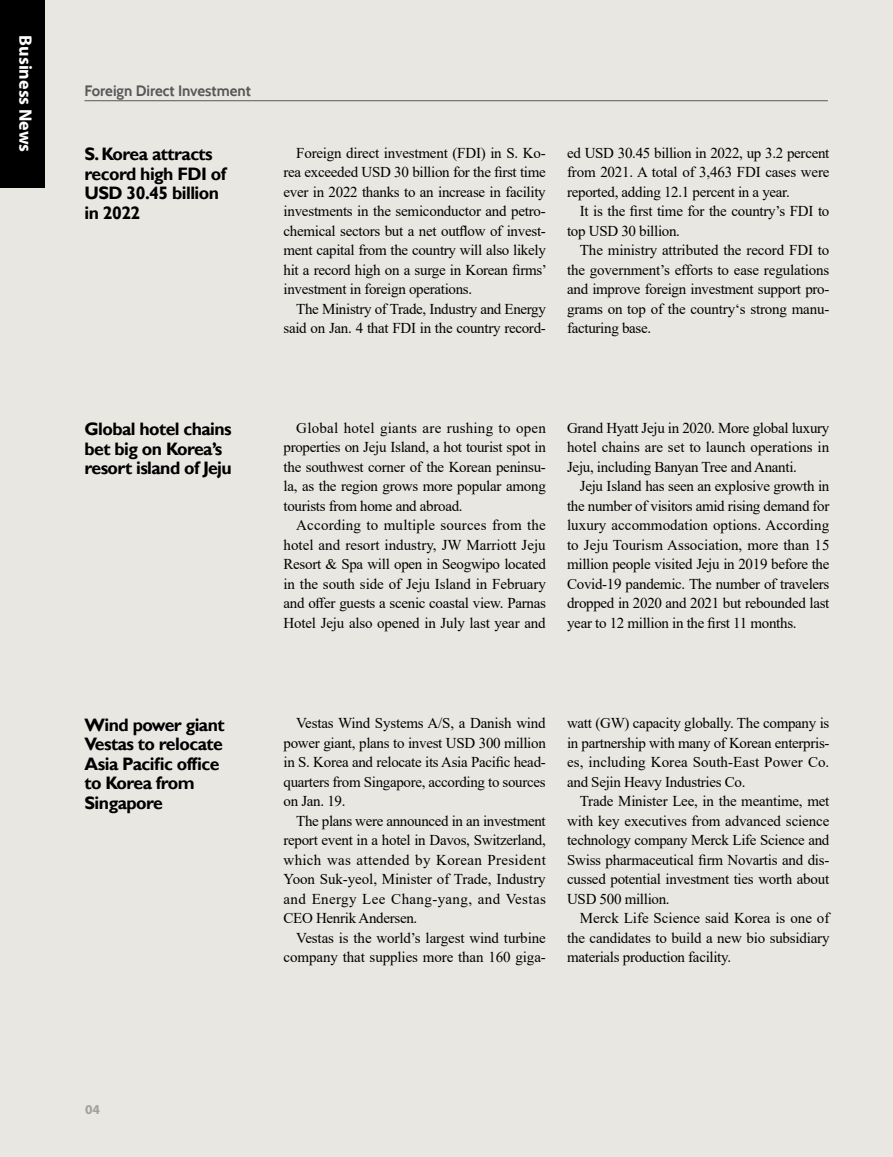
<style>
.page{position:relative;width:893px;height:1157px;background:#e9e7e2}
.page>*{position:absolute;margin:0;border:0;box-sizing:border-box;transform-origin:0 0}
.t1{font:700 18px/19.5px "Gill Sans";letter-spacing:-.03em;color:#000}
.t2{font:700 18px "Myriad Pro";color:#fff}
.t3{font:15px/19.5px "Times New Roman";letter-spacing:-.02em;color:#000;text-align:justify}
.t4{font:700 15px "Cabin";color:#595757}
.t5{font:700 13.5px "Myriad Pro";color:#9fa0a0}
</style>
<div class="page">
<div style="left:0;top:0;width:44px;height:187px;background:#000"></div>
<hr style="left:85px;top:100px;width:743px;height:1px;background:#595757">
<p class="t2" style="left:37px;top:35px;width:118px;rotate:90deg">Business News</p>
<p class="t4" style="left:85px;top:82px;width:168px">Foreign Direct Investment</p>
<p class="t1" style="left:85px;top:145px;width:143px">S. Korea attracts record high FDI of<br>USD 30.45 billion in 2022</p>
<p class="t3" style="left:284px;top:142px;width:265px;text-indent:13px">Foreign direct investment (FDI) in S. Ko&shy;rea exceeded USD 30 billion for the first time ever in 2022 thanks to an increase in facility investments in the semiconductor and petro&shy;chemical sectors but a net outflow of invest&shy;ment capital from the country will also likely hit a record high on a surge in Korean firms’ investment in foreign operations.</p>
<p class="t3" style="left:284px;top:298px;width:264px;text-align:right">The Ministry of Trade, Industry and Energy said on Jan. 4 that FDI in the country record-</p>
<p class="t3" style="left:567px;top:142px;width:264px">ed USD 30.45 billion in 2022, up 3.2 percent from 2021. A total of 3,463 FDI cases were reported, adding 12.1 percent in a year.</p>
<p class="t3" style="left:567px;top:201px;width:264px;text-indent:13px">It is the first time for the country’s FDI to top USD 30 billion.</p>
<p class="t3" style="left:567px;top:240px;width:264px;text-indent:13px">The ministry attributed the record FDI to the government’s efforts to ease regulations and improve foreign investment support pro&shy;grams on top of the country‘s strong manu&shy;facturing base.</p>
<p class="t1" style="left:85px;top:420px;width:149px">Global hotel chains bet big on Korea’s resort island of Jeju</p>
<p class="t3" style="left:284px;top:417px;width:264px;text-indent:13px">Global hotel giants are rushing to open properties on Jeju Island, a hot tourist spot in the southwest corner of the Korean peninsu&shy;la, as the region grows more popular among tourists from home and abroad.</p>
<p class="t3" style="left:284px;top:515px;width:264px;text-indent:13px">According to multiple sources from the hotel and resort industry, JW Marriott Jeju Resort &amp; Spa will open in Seogwipo located in the south side of Jeju Island in February and offer guests a scenic coastal view. Parnas Hotel Jeju also opened in July last year and</p>
<p class="t3" style="left:567px;top:417px;width:264px">Grand Hyatt Jeju in 2020. More global luxury hotel chains are set to launch operations in Jeju, including Banyan Tree and Ananti.</p>
<p class="t3" style="left:567px;top:476px;width:264px;text-indent:13px">Jeju Island has seen an explosive growth in the number of visitors amid rising demand for luxury accommodation options. According to Jeju Tourism Association, more than 15 million people visited Jeju in 2019 before the Covid-19 pandemic. The number of travelers dropped in 2020 and 2021 but rebounded last year to 12 million in the first 11 months.</p>
<p class="t1" style="left:85px;top:715px;width:142px">Wind power giant<br>Vestas to relocate<br>Asia Pacific office to Korea from<br>Singapore</p>
<p class="t3" style="left:284px;top:713px;width:264px;text-indent:13px">Vestas Wind Systems A/S, a Danish wind power giant, plans to invest USD 300 million in S. Korea and relocate its Asia Pacific head&shy;quarters from Singapore, according to sources on Jan. 19.</p>
<p class="t3" style="left:284px;top:810px;width:264px;text-indent:13px">The plans were announced in an investment report event in a hotel in Davos, Switzerland, which was attended by Korean President Yoon Suk-yeol, Minister of Trade, Industry and Energy Lee Chang-yang, and Vestas CEO Henrik Andersen.</p>
<p class="t3" style="left:284px;top:927px;width:264px;text-align:right">Vestas is the world’s largest wind turbine company that supplies more than 160 giga-</p>
<p class="t3" style="left:567px;top:713px;width:264px">watt (GW) capacity globally. The company is in partnership with many of Korean enterpris&shy;es, including Korea South-East Power Co. and Sejin Heavy Industries Co.</p>
<p class="t3" style="left:567px;top:791px;width:264px;text-indent:13px">Trade Minister Lee, in the meantime, met with key executives from advanced science technology company Merck Life Science and Swiss pharmaceutical firm Novartis and dis&shy;cussed potential investment ties worth about USD 500 million.</p>
<p class="t3" style="left:567px;top:908px;width:264px;text-indent:13px">Merck Life Science said Korea is one of the candidates to build a new bio subsidiary materials production facility.</p>
<p class="t5" style="left:85px;top:1100px;width:16px">04</p>
</div>
